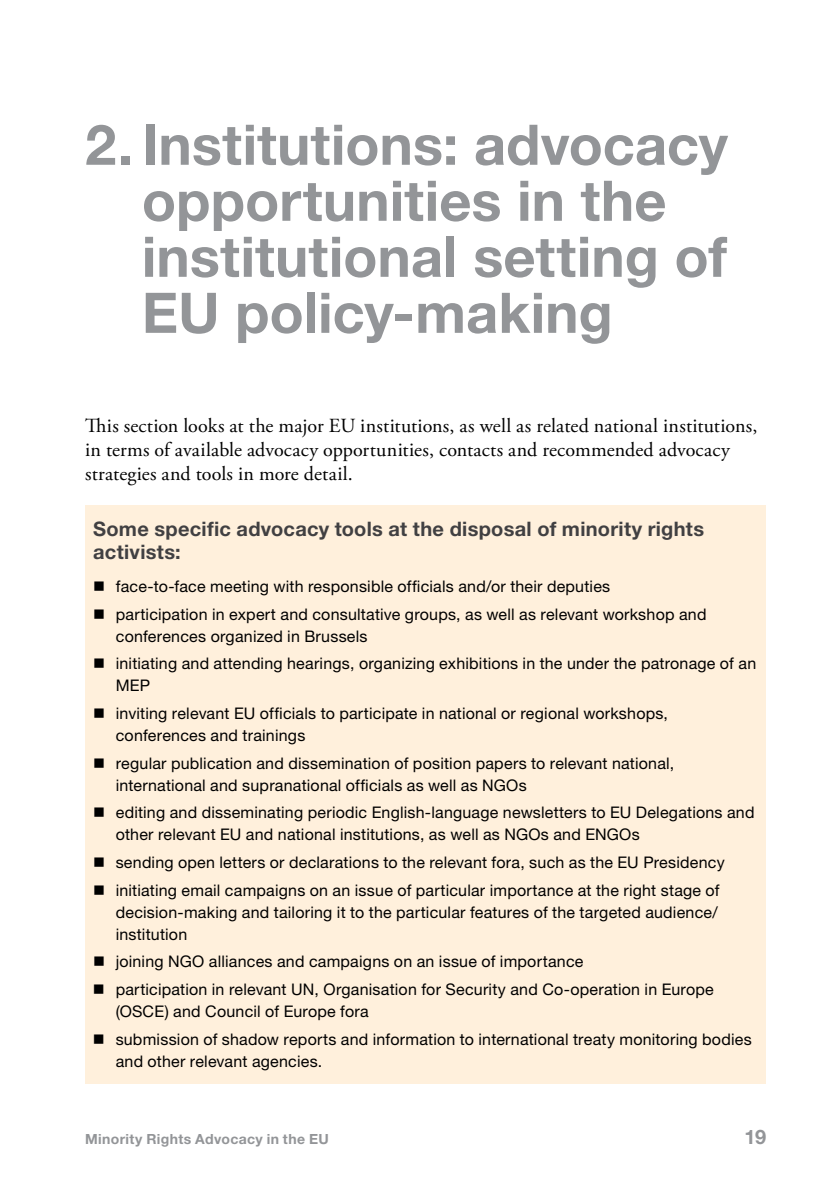
<style>
.page{position:relative;width:840px;height:1191px;background:#fff}
.page>*{position:absolute;margin:0;border:0;box-sizing:border-box;transform-origin:0 0}
.t1{font:700 56px/56px "Helvetica Neue LT Pro";color:#939598}
.t2{font:20px/24px "Adobe Garamond Pro";letter-spacing:.01em;color:#000}
.t3{font:700 20px/22px "Helvetica Neue LT Pro";letter-spacing:.015em;color:#414042}
.t4{font:700 20px "Helvetica Neue LT Pro";color:#939598}
.t5{font:16px/27.6px "Helvetica Neue LT Pro";letter-spacing:.015em;color:#000}
.t6{font:700 14px "Helvetica Neue LT Pro";letter-spacing:.025em;color:#939598}
</style>
<div class="page">
<div style="left:85px;top:505px;width:679px;height:578px;background:#fff0dc"></div>
<h1 class="t1" style="left:142px;top:116px;width:587px;text-indent:-57px">2. Institutions: advocacy opportunities in the institutional setting of<br>EU policy-making</h1>
<p class="t2" style="left:85px;top:414px;width:673px">This section looks at the major EU institutions, as well as related national institutions, in terms of available advocacy opportunities, contacts and recommended advocacy strategies and tools in more detail.</p>
<p class="t3" style="left:93px;top:518px;width:612px">Some specific advocacy tools at the disposal of minority rights activists:</p>
<p class="t5" style="left:116px;top:572px;width:592px">face-to-face meeting with responsible officials and/or their deputies<br>participation in expert and consultative groups, as well as relevant workshop and</p>
<p class="t5" style="left:116px;top:622px;width:641px">conferences organized in Brussels<br>initiating and attending hearings, organizing exhibitions in the under the patronage of an</p>
<p class="t5" style="left:116px;top:671px;width:553px">MEP<br>inviting relevant EU officials to participate in national or regional workshops,</p>
<p class="t5" style="left:116px;top:721px;width:559px">conferences and trainings<br>regular publication and dissemination of position papers to relevant national,</p>
<p class="t5" style="left:116px;top:771px;width:640px">international and supranational officials as well as NGOs<br>editing and disseminating periodic English-language newsletters to EU Delegations and</p>
<p class="t5" style="left:116px;top:820px;width:610px">other relevant EU and national institutions, as well as NGOs and ENGOs<br>sending open letters or declarations to the relevant fora, such as the EU Presidency initiating email campaigns on an issue of particular importance at the right stage of</p>
<p class="t5" style="left:116px;top:900px;width:603px;line-height:22px">decision-making and tailoring it to the particular features of the targeted audience/ institution</p>
<p class="t5" style="left:116px;top:947px;width:599px">joining NGO alliances and campaigns on an issue of importance<br>participation in relevant UN, Organisation for Security and Co-operation in Europe</p>
<p class="t5" style="left:116px;top:997px;width:637px">(OSCE) and Council of Europe fora<br>submission of shadow reports and information to international treaty monitoring bodies</p>
<p class="t5" style="left:116px;top:1047px;width:208px">and other relevant agencies.</p>
<p class="t6" style="left:85px;top:1130px;width:245px">Minority Rights Advocacy in the EU</p>
<p class="t4" style="left:744px;top:1124px;width:23px">19</p>
</div>
